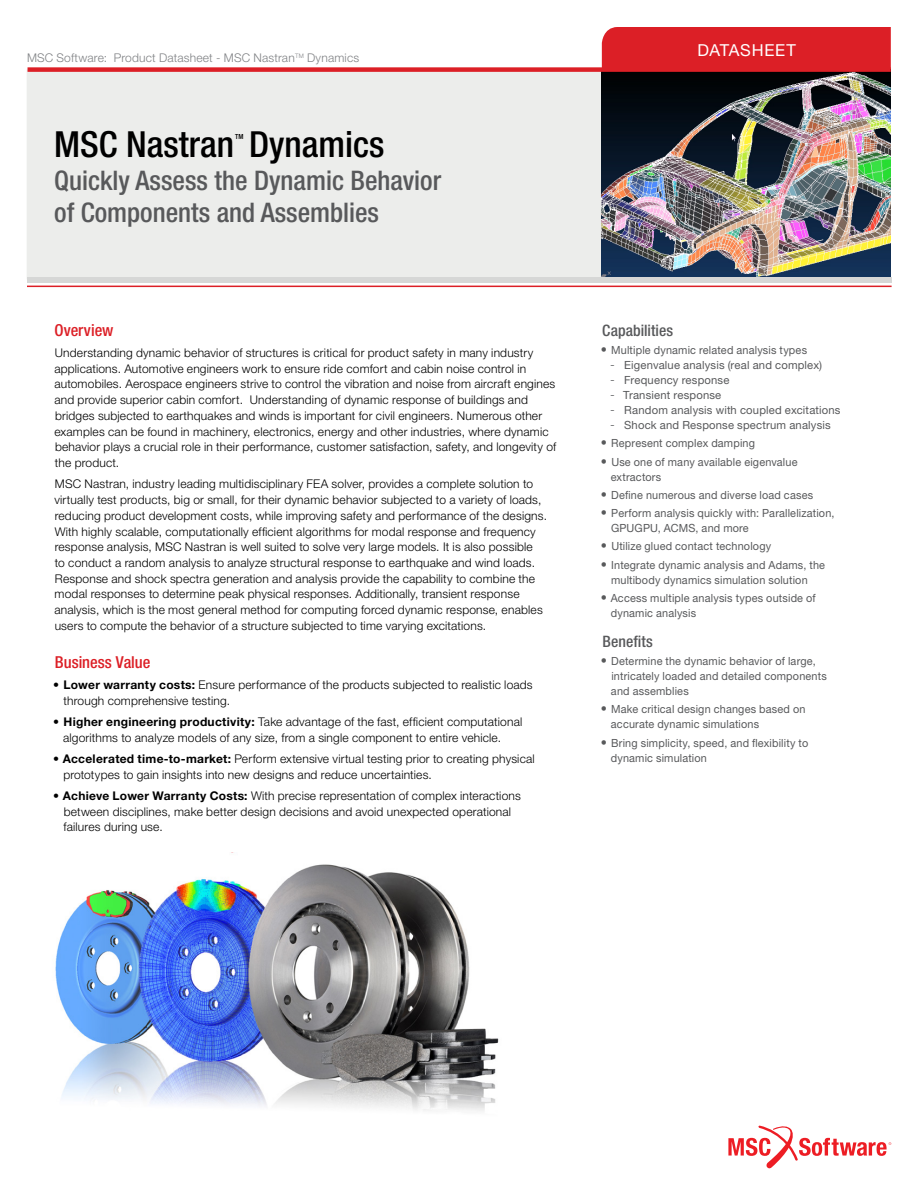
<style>
.page{position:relative;width:918px;height:1188px;background:#fff}
.page>*{position:absolute;margin:0;border:0;box-sizing:border-box;transform-origin:0 0}
.t1{font:500 condensed 36px "Helvetica Neue LT Pro";color:#000}
.t2{font:500 condensed 27px/32.4px "Helvetica Neue LT Pro";color:#58595b}
.t3{font:500 condensed 16.5px "Helvetica Neue LT Pro";color:#dc1f26}
.t4{font:16.5px "Helvetica Neue LT Pro";letter-spacing:.04em;color:#fff}
.t5{font:500 condensed 15.75px "Helvetica Neue LT Pro";letter-spacing:.005em;color:#58595b}
.t6{font:300 12px/15.8px "Helvetica Neue LT Pro";letter-spacing:.015em;color:#000}
.t7{font:300 12px "Helvetica Neue LT Pro";letter-spacing:.015em;color:#808285}
.t8{font:11.25px/15px "Helvetica Neue LT Pro";letter-spacing:.015em;color:#58595b}
.t9{font:500 condensed 7.05px "Helvetica Neue LT Pro";color:#000}
.s1{font-weight:700}
.s2{font-weight:300;font-size:12.75px}
</style>
<div class="page">
<svg style="left:728px;top:1125px;width:163px;height:44px"></svg>
<div style="left:27px;top:70px;width:862px;height:209px;background:#ecedeb;border:1px solid #ecedeb"></div>
<div style="left:602px;top:27px;width:289px;height:40px;background:#dc1f26"></div>
<img style="left:602px;top:72px;width:289px;height:206px">
<div style="left:28px;top:67px;width:863px;height:5px;background:#dc1f26"></div>
<div style="left:27px;top:278px;width:864px;height:5px;background:#d6d7d6"></div>
<hr style="left:27px;top:286px;width:865px;height:1px;background:#dc1f26">
<img style="left:55px;top:864px;width:444px;height:247px">
<p class="t7" style="left:27px;top:50px;width:334px">MSC Software: Product Datasheet - MSC Nastran<sup>TM</sup> Dynamics</p>
<h1 class="t1" style="left:54px;top:123px;width:332px">MSC Nastran Dynamics</h1>
<h2 class="t2" style="left:54px;top:164px;width:389px">Quickly Assess the Dynamic Behavior of Components and Assemblies</h2>
<p class="t9" style="left:235px;top:132px;width:10px">TM</p>
<h3 class="t3" style="left:54px;top:320px;width:60px">Overview</h3>
<p class="t6" style="left:54px;top:345px;width:503px">Understanding dynamic behavior of structures is critical for product safety in many industry applications. Automotive engineers work to ensure ride comfort and cabin noise control in automobiles. Aerospace engineers strive to control the vibration and noise from aircraft engines and provide superior cabin comfort. Understanding of dynamic response of buildings and bridges subjected to earthquakes and winds is important for civil engineers. Numerous other examples can be found in machinery, electronics, energy and other industries, where dynamic behavior plays a crucial role in their performance, customer satisfaction, safety, and longevity of the product.</p>
<p class="t6" style="left:54px;top:476px;width:494px">MSC Nastran, industry leading multidisciplinary FEA solver, provides a complete solution to virtually test products, big or small, for their dynamic behavior subjected to a variety of loads, reducing product development costs, while improving safety and performance of the designs.<br>With highly scalable, computationally efficient algorithms for modal response and frequency response analysis, MSC Nastran is well suited to solve very large models. It is also possible<br>to conduct a random analysis to analyze structural response to earthquake and wind loads.<br>Response and shock spectra generation and analysis provide the capability to combine the modal responses to determine peak physical responses. Additionally, transient response analysis, which is the most general method for computing forced dynamic response, enables users to compute the behavior of a structure subjected to time varying excitations.</p>
<h3 class="t3" style="left:55px;top:653px;width:97px">Business Value</h3>
<p class="t6" style="left:64px;top:677px;width:471px;text-indent:-10px">• <span class="s1">Lower warranty costs:</span> Ensure performance of the products subjected to realistic loads through comprehensive testing.</p>
<p class="t6" style="left:63px;top:714px;width:461px;text-indent:-10px">• <span class="s1">Higher engineering productivity:</span> Take advantage of the fast, efficient computational algorithms to analyze models of any size, from a single component to entire vehicle.</p>
<p class="t6" style="left:63px;top:751px;width:473px;text-indent:-10px">• <span class="s1">Accelerated time-to-market:</span> Perform extensive virtual testing prior to creating physical prototypes to gain insights into new designs and reduce uncertainties.</p>
<p class="t6" style="left:64px;top:788px;width:459px;text-indent:-10px">• <span class="s1">Achieve Lower Warranty Costs:</span> With precise representation of complex interactions between disciplines, make better design decisions and avoid unexpected operational failures during use.</p>
<h3 class="t4" style="left:697px;top:40px;width:100px">DATASHEET</h3>
<h3 class="t5" style="left:602px;top:321px;width:72px">Capabilities</h3>
<p class="t8" style="left:601px;top:342px;width:208px"><span class="s2">•</span> Multiple dynamic related analysis types</p>
<p class="t8" style="left:610px;top:357px;width:214px"><span class="s2">-</span> Eigenvalue analysis (real and complex)</p>
<p class="t8" style="left:610px;top:372px;width:121px"><span class="s2">-</span> Frequency response</p>
<p class="t8" style="left:610px;top:387px;width:113px"><span class="s2">-</span> Transient response</p>
<p class="t8" style="left:610px;top:402px;width:232px"><span class="s2">-</span> Random analysis with coupled excitations</p>
<p class="t8" style="left:610px;top:417px;width:222px"><span class="s2">-</span> Shock and Response spectrum analysis</p>
<p class="t8" style="left:601px;top:436px;width:156px"><span class="s2">•</span> Represent complex damping</p>
<p class="t8" style="left:611px;top:454px;width:188px;text-indent:-10px"><span class="s2">•</span> Use one of many available eigenvalue extractors</p>
<p class="t8" style="left:601px;top:487px;width:214px"><span class="s2">•</span> Define numerous and diverse load cases</p>
<p class="t8" style="left:611px;top:505px;width:225px;text-indent:-10px"><span class="s2">•</span> Perform analysis quickly with: Parallelization,<br>GPUGPU, ACMS, and more</p>
<p class="t8" style="left:601px;top:539px;width:172px"><span class="s2">•</span> Utilize glued contact technology</p>
<p class="t8" style="left:611px;top:557px;width:215px;text-indent:-10px"><span class="s2">•</span> Integrate dynamic analysis and Adams, the multibody dynamics simulation solution</p>
<p class="t8" style="left:611px;top:590px;width:206px;text-indent:-10px"><span class="s2">•</span> Access multiple analysis types outside of dynamic analysis</p>
<h3 class="t5" style="left:603px;top:632px;width:52px">Benefits</h3>
<p class="t8" style="left:611px;top:653px;width:217px;text-indent:-10px"><span class="s2">•</span> Determine the dynamic behavior of large, intricately loaded and detailed components and assemblies</p>
<p class="t8" style="left:611px;top:702px;width:196px;text-indent:-10px"><span class="s2">•</span> Make critical design changes based on accurate dynamic simulations</p>
<p class="t8" style="left:611px;top:735px;width:199px;text-indent:-10px"><span class="s2">•</span> Bring simplicity, speed, and flexibility to dynamic simulation</p>
</div>
